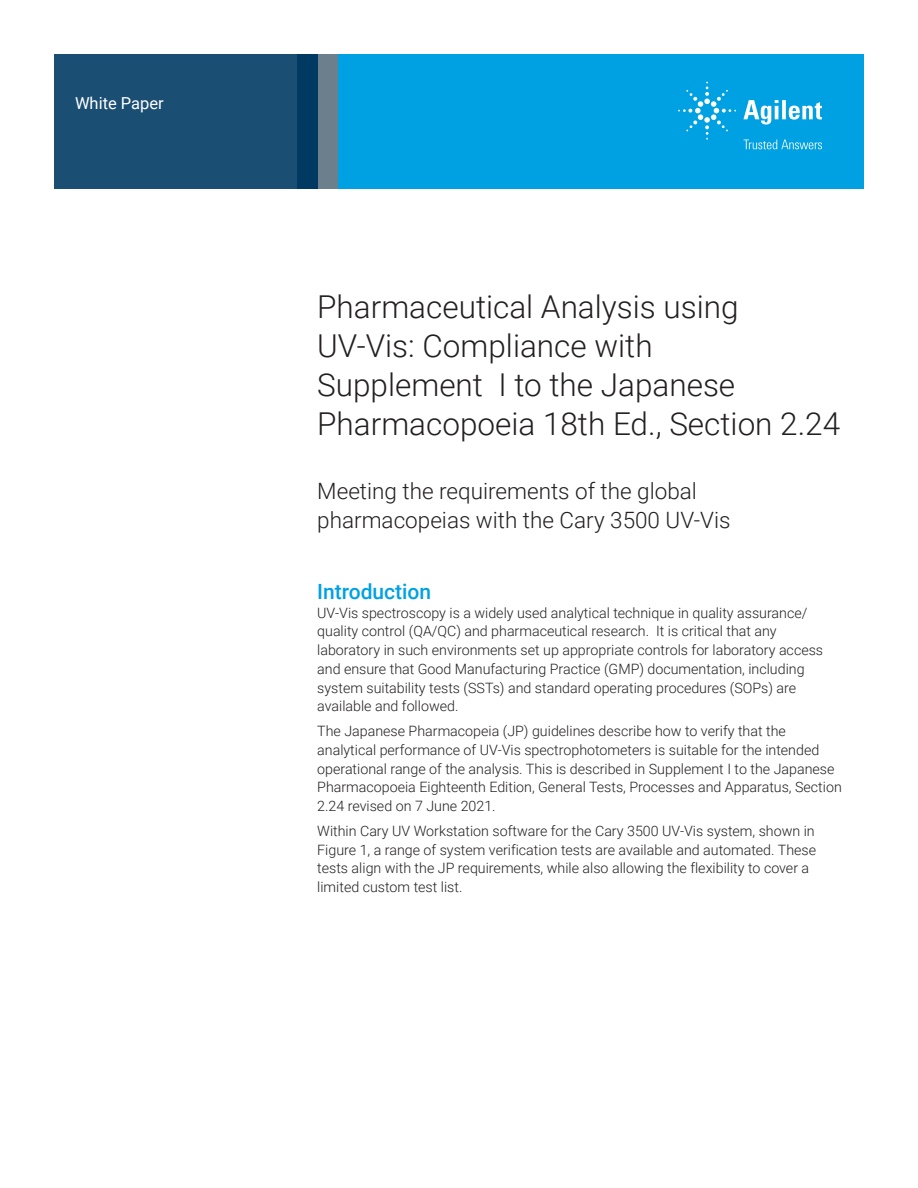
<style>
.page{position:relative;width:918px;height:1188px;background:#fff}
.page>*{position:absolute;margin:0;border:0;box-sizing:border-box;transform-origin:0 0}
.DATA_headline{font:300 31.5px/39px "Roboto";color:#231f20}
.DATA_subhead_large_b{font:300 22.5px/28.5px "Roboto";color:#231f20}
.DATA_subhead_large_b-2{font:500 21px "Roboto";color:#00a1e3}
.DATA_header{font:16.5px "Roboto";color:#fff}
.DATA_opener_text{font:300 14.25px/18.8px "Roboto";color:#231f20}
</style>
<div class="page">
<div style="left:297px;top:54px;width:567px;height:135px;background:#00a1e3"></div>
<div style="left:54px;top:54px;width:243px;height:135px;background:#1a4e72"></div>
<div style="left:317px;top:54px;width:21px;height:135px;background:#6b808c"></div>
<div style="left:297px;top:54px;width:20px;height:135px;background:#003a63"></div>
<svg style="left:743px;top:100px;width:79px;height:25px"></svg>
<svg style="left:678px;top:82px;width:58px;height:58px"></svg>
<svg style="left:744px;top:140px;width:78px;height:9px"></svg>
<p class="DATA_header" style="left:75px;top:91px;width:90px">White Paper</p>
<p class="DATA_headline" style="left:317px;top:286px;width:524px">Pharmaceutical Analysis using<br>UV-Vis: Compliance with<br>Supplement I to the Japanese<br>Pharmacopoeia 18th Ed., Section 2.24</p>
<p class="DATA_subhead_large_b" style="left:317px;top:476px;width:415px">Meeting the requirements of the global pharmacopeias with the Cary 3500 UV-Vis</p>
<p class="DATA_subhead_large_b-2" style="left:317px;top:577px;width:116px">Introduction</p>
<p class="DATA_opener_text" style="left:317px;top:603px;width:507px">UV-Vis spectroscopy is a widely used analytical technique in quality assurance/ quality control (QA/QC) and pharmaceutical research. It is critical that any laboratory in such environments set up appropriate controls for laboratory access and ensure that Good Manufacturing Practice (GMP) documentation, including system suitability tests (SSTs) and standard operating procedures (SOPs) are available and followed.</p>
<p class="DATA_opener_text" style="left:317px;top:721px;width:526px">The Japanese Pharmacopeia (JP) guidelines describe how to verify that the analytical performance of UV-Vis spectrophotometers is suitable for the intended operational range of the analysis. This is described in Supplement I to the Japanese Pharmacopoeia Eighteenth Edition, General Tests, Processes and Apparatus, Section 2.24 revised on 7 June 2021.</p>
<p class="DATA_opener_text" style="left:317px;top:821px;width:500px">Within Cary UV Workstation software for the Cary 3500 UV-Vis system, shown in Figure 1, a range of system verification tests are available and automated. These tests align with the JP requirements, while also allowing the flexibility to cover a limited custom test list.</p>
</div>
